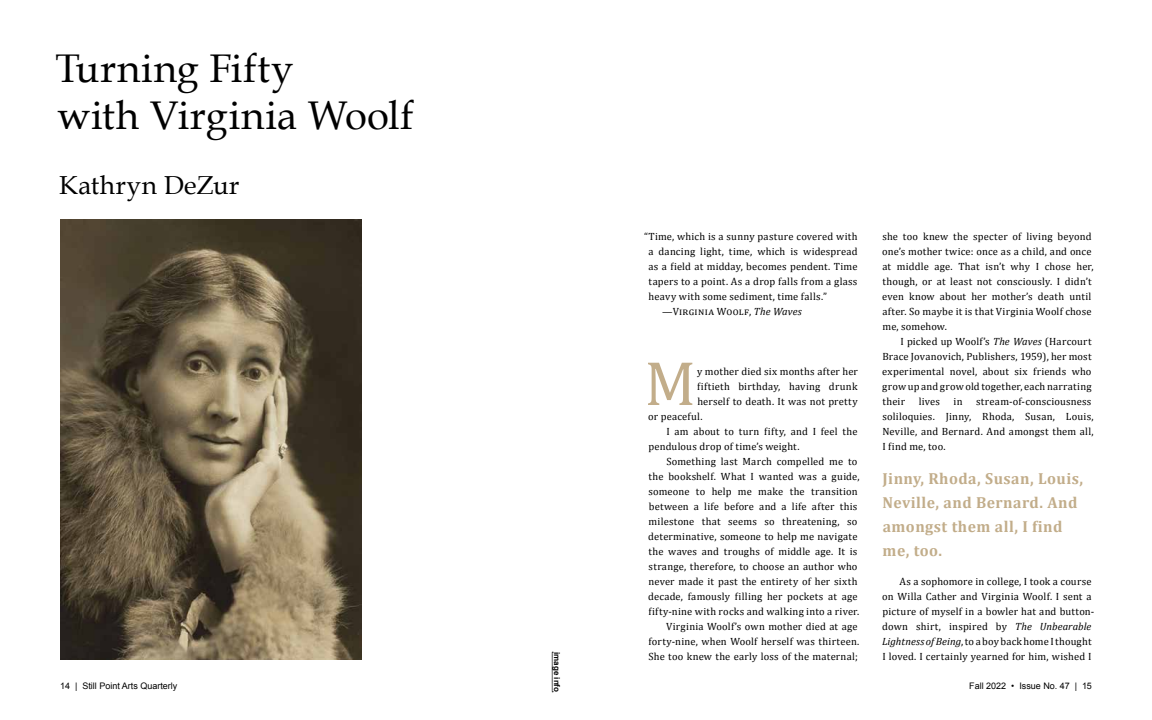
<style>
.page{position:relative;width:1152px;height:720px;background:#fff}
.page>*{position:absolute;margin:0;border:0;box-sizing:border-box;transform-origin:0 0}
.t1{font:63.4px "Cambria";color:#c2ad8a}
.t2{font:40px/47px "Book Antiqua";letter-spacing:.015em;color:#000}
.t3{font:26px "Book Antiqua";letter-spacing:.015em;color:#000}
.t4{font:700 16px/24px "Cambria";letter-spacing:.03em;color:#c2ad8a}
.t5{font:10.5px/15px "Cambria";letter-spacing:.02em;color:#000}
.t6{font:9px "Arial";color:#000}
.t7{font:700 8px "Arial";color:#000}
.s1{font-style:italic}
</style>
<div class="page">
<img style="left:60px;top:220px;width:302px;height:440px">
<svg style="left:552px;top:652px;width:1px;height:41px"></svg>
<h2 class="t2" style="left:56px;top:45px;width:360px">Turning Fifty<br>with Virginia Woolf</h2>
<h3 class="t3" style="left:59px;top:169px;width:182px">Kathryn DeZur</h3>
<p class="t5" style="left:644px;top:229px;width:215px">“Time, which is a sunny pasture covered with</p>
<p class="t5" style="left:648px;top:244px;width:211px">a dancing light, time, which is widespread</p>
<p class="t5" style="left:648px;top:259px;width:211px">as a field at midday, becomes pendent. Time</p>
<p class="t5" style="left:649px;top:274px;width:210px">tapers to a point. As a drop falls from a glass</p>
<p class="t5" style="left:649px;top:289px;width:180px">heavy with some sediment, time falls.”</p>
<p class="t5" style="left:662px;top:304px;width:141px">—Virginia Woolf, <span class="s1">The Waves</span></p>
<p class="t5" style="left:882px;top:229px;width:213px">she too knew the specter of living beyond one’s mother twice: once as a child, and once at middle age. That isn’t why I chose her, though, or at least not consciously. I didn’t even know about her mother’s death until after. So maybe it is that Virginia Woolf chose me, somehow.</p>
<p class="t5" style="left:882px;top:334px;width:211px;text-align:justify;text-indent:18px">I picked up Woolf’s <span class="s1">The Waves</span> (Harcourt Brace Jovanovich, Publishers, 1959), her most experimental novel, about six friends who grow up and grow old together, each narrating their</p>
<h1 class="t1" style="left:644px;top:346px;width:53px">M</h1>
<p class="t5" style="left:697px;top:364px;width:162px">y mother died six months after her</p>
<p class="t5" style="left:697px;top:379px;width:162px">fiftieth birthday, having drunk</p>
<p class="t5" style="left:697px;top:394px;width:162px">herself to death. It was not pretty</p>
<p class="t5" style="left:648px;top:409px;width:56px">or peaceful.</p>
<p class="t5" style="left:666px;top:424px;width:193px">I am about to turn fifty, and I feel the</p>
<p class="t5" style="left:649px;top:439px;width:152px">pendulous drop of time’s weight.</p>
<p class="t5" style="left:666px;top:454px;width:193px">Something last March compelled me to</p>
<p class="t5" style="left:649px;top:469px;width:213px">the bookshelf. What I wanted was a guide,</p>
<p class="t5" style="left:649px;top:484px;width:211px">someone to help me make the transition</p>
<p class="t5" style="left:649px;top:499px;width:210px">between a life before and a life after this</p>
<p class="t5" style="left:649px;top:514px;width:210px">milestone that seems so threatening, so</p>
<p class="t5" style="left:648px;top:529px;width:211px">determinative, someone to help me navigate</p>
<p class="t5" style="left:649px;top:544px;width:210px">the waves and troughs of middle age. It is</p>
<p class="t5" style="left:649px;top:559px;width:210px">strange, therefore, to choose an author who</p>
<p class="t5" style="left:649px;top:574px;width:210px">never made it past the entirety of her sixth</p>
<p class="t5" style="left:648px;top:589px;width:211px">decade, famously filling her pockets at age</p>
<p class="t5" style="left:648px;top:604px;width:212px">fifty-nine with rocks and walking into a river.</p>
<p class="t5" style="left:666px;top:619px;width:193px">Virginia Woolf’s own mother died at age</p>
<p class="t5" style="left:649px;top:634px;width:212px">forty-nine, when Woolf herself was thirteen.</p>
<p class="t5" style="left:648px;top:649px;width:211px">She too knew the early loss of the maternal;</p>
<p class="t5" style="left:882px;top:394px;width:213px;text-indent:94px">stream-of-consciousness soliloquies. Jinny, Rhoda, Susan, Louis,<br>Neville, and Bernard. And amongst them all,<br>I find me, too.</p>
<p class="t5" style="left:919px;top:394px;width:23px">lives</p>
<p class="t5" style="left:954px;top:394px;width:11px">in</p>
<h3 class="t4" style="left:882px;top:466px;width:202px">Jinny, Rhoda, Susan, Louis,<br>Neville, and Bernard. And amongst them all, I find me, too.</h3>
<p class="t5" style="left:882px;top:574px;width:214px;text-indent:18px">As a sophomore in college, I took a course on Willa Cather and Virginia Woolf. I sent a picture of myself in a bowler hat and button&shy;down shirt, inspired by <span class="s1">The Unbearable Lightness of Being</span>, to a boy back home I thought I loved. I certainly yearned for him, wished I</p>
<p class="t7" style="left:562px;top:652px;width:42px;rotate:90deg">image info</p>
<p class="t6" style="left:60px;top:680px;width:119px">14 | Still Point Arts Quarterly</p>
<p class="t6" style="left:969px;top:680px;width:124px">Fall 2022 • Issue No. 47 | 15</p>
</div>
